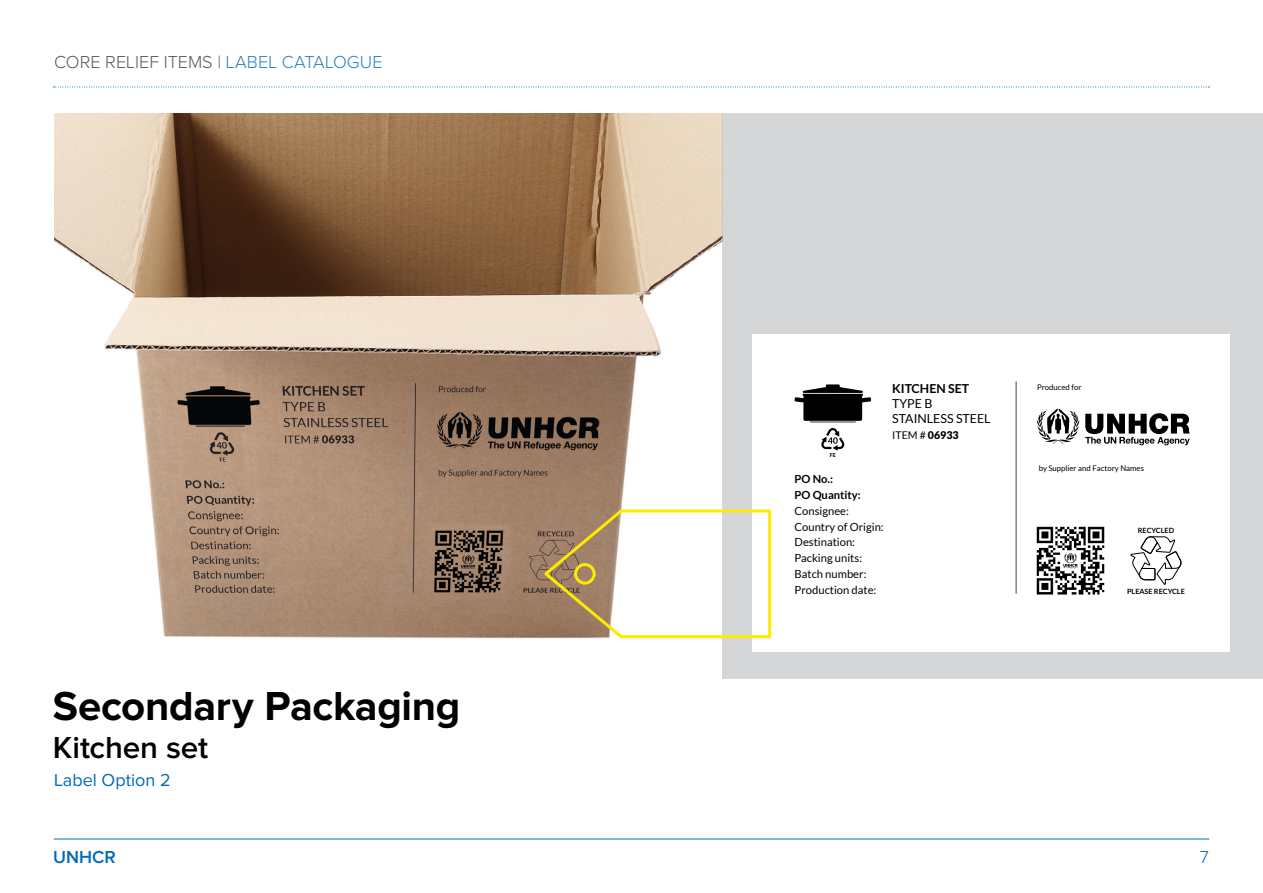
<style>
.page{position:relative;width:1263px;height:893px;background:#fff}
.page>*{position:absolute;margin:0;border:0;box-sizing:border-box;transform-origin:0 0}
.t1{font:700 42px "Proxima Nova";letter-spacing:-.01em;color:#000}
.t2{font:600 31.5px "Proxima Nova";letter-spacing:-.005em;color:#000}
.t3{font:300 18px "Proxima Nova";letter-spacing:.005em;color:#58595b}
.t4{font:18px "Proxima Nova";color:#006cb7}
.t5{font:600 18px "Proxima Nova";color:#006cb7}
.t6{font:300 18px "Proxima Nova";color:#006cb7}
.t7{font:12.45px/14.9px "Lato";color:#000}
.t8{font:700 12.45px "Lato";color:#000}
.t9{font:11.25px/15.9px "Lato";color:#000}
.t10{font:700 11.25px/15.9px "Lato";color:#000}
.t11{font:10.65px "Lato";color:#000}
.t12{font:7.8px "Lato";color:#000}
.t13{font:700 7.2px "Lato";color:#000}
.t14{font:700 5.4px "Lato";color:#000}
.s1{color:#2d7ec2}
.s2{font-weight:900}
</style>
<div class="page">
<hr style="left:54px;top:839px;width:1155px;height:1px;background:#006cb7">
<svg style="left:53px;top:87px;width:1156px;height:1px"></svg>
<img style="left:54px;top:113px;width:669px;height:565px">
<div style="left:723px;top:113px;width:540px;height:565px;background:#d5d6d8"></div>
<div style="left:752px;top:334px;width:477px;height:317px;background:#fff"></div>
<svg style="left:1037px;top:409px;width:153px;height:36px"></svg>
<svg style="left:1016px;top:381px;width:1px;height:213px"></svg>
<img style="left:1036px;top:526px;width:69px;height:69px">
<svg style="left:1130px;top:536px;width:52px;height:49px"></svg>
<svg style="left:794px;top:384px;width:77px;height:67px"></svg>
<svg style="left:541px;top:508px;width:231px;height:132px"></svg>
<div style="left:574px;top:563px;width:22px;height:22px;border:3px solid #fdeb00;border-radius:50%"></div>
<h3 class="t3" style="left:54px;top:54px;width:330px">CORE RELIEF ITEMS | <span class="s1">LABEL CATALOGUE</span></h3>
<h1 class="t1" style="left:53px;top:687px;width:409px">Secondary Packaging</h1>
<h2 class="t2" style="left:53px;top:733px;width:157px">Kitchen set</h2>
<h3 class="t4" style="left:54px;top:771px;width:118px">Label Option 2</h3>
<p class="t14" style="left:830px;top:451px;width:8px">FE</p>
<p class="t10" style="left:794px;top:471px;width:68px">PO No.:<br>PO Quantity:</p>
<p class="t9" style="left:794px;top:503px;width:91px">Consignee:<br>Country of Origin:<br>Destination:<br>Packing units:<br>Batch number:<br>Production date:</p>
<p class="t8" style="left:892px;top:381px;width:79px">KITCHEN SET</p>
<p class="t7" style="left:892px;top:396px;width:100px">TYPE B<br>STAINLESS STEEL</p>
<p class="t11" style="left:892px;top:429px;width:68px">ITEM # <span class="s2">06933</span></p>
<p class="t12" style="left:1037px;top:383px;width:46px">Produced for</p>
<p class="t12" style="left:1039px;top:463px;width:107px">by Supplier and Factory Names</p>
<p class="t13" style="left:1138px;top:526px;width:38px">RECYCLED</p>
<p class="t13" style="left:1127px;top:587px;width:59px">PLEASE RECYCLE</p>
<h3 class="t5" style="left:53px;top:848px;width:64px">UNHCR</h3>
<h3 class="t6" style="left:1200px;top:848px;width:11px">7</h3>
</div>
